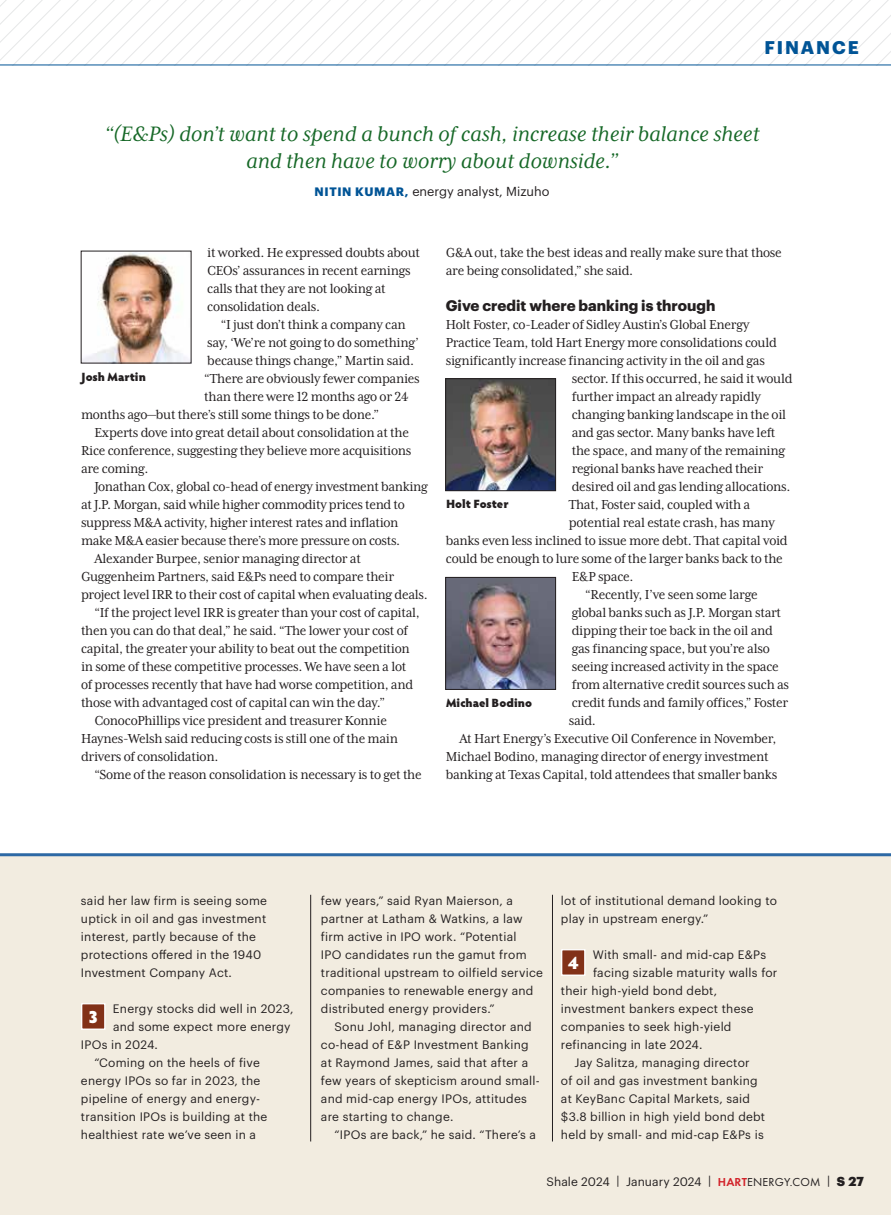
<style>
.page{position:relative;width:891px;height:1215px;background:#fff}
.page>*{position:absolute;margin:0;border:0;box-sizing:border-box;transform-origin:0 0}
.t1{font:italic 24px/27px "Mrs Eaves XL Serif OT";color:#166827;text-align:center}
.t2{font:700 18px "Graphik";letter-spacing:.105em;color:#005496}
.t3{font:900 18px "Hypatia Sans Pro";color:#fff}
.t4{font:15px/18px "Mrs Eaves XL Serif Nar OT";letter-spacing:-.02em;color:#231f20}
.t5{font:700 15px "Graphik";color:#231f20}
.t6{font:12.75px "Graphik";color:#231f20}
.t7{font:12px/18px "Graphik";letter-spacing:.02em;color:#231f20}
.t8{font:900 12px "Hypatia Sans Pro";color:#231f20}
.s1{font-weight:700;font-size:12px;color:#005496}
.s2{font-family:"Futura PT";font-weight:600;color:#d2232a}
.s3{font-family:"Futura PT"}
.s4{font-weight:900;font-size:12.75px}
</style>
<div class="page">
<div style="left:0;top:856px;width:891px;height:359px;background:#f2ece0"></div>
<svg style="left:0;top:0;width:891px;height:65px"></svg>
<hr style="left:0;top:65px;width:891px;height:1px;background:#005496">
<img style="left:83px;top:253px;width:106px;height:108px">
<img style="left:448px;top:381px;width:106px;height:108px">
<div style="left:446px;top:379px;width:110px;height:112px;border:1px solid #231f20"></div>
<div style="left:82px;top:1004px;width:23px;height:25px;background:#823118"></div>
<div style="left:81px;top:1003px;width:25px;height:27px;border:1px solid #fff"></div>
<div style="left:562px;top:950px;width:23px;height:25px;background:#823118"></div>
<div style="left:561px;top:949px;width:25px;height:27px;border:1px solid #fff"></div>
<hr style="left:0;top:853px;width:891px;height:3px;background:#2d69a5">
<hr style="left:552px;top:895px;width:1px;height:247px;background:#231f20">
<hr style="left:310px;top:895px;width:1px;height:247px;background:#231f20">
<img style="left:448px;top:579px;width:106px;height:109px">
<div style="left:446px;top:577px;width:110px;height:113px;border:1px solid #231f20"></div>
<p class="t2" style="left:765px;top:34px;width:96px">FINANCE</p>
<h1 class="t1" style="left:105px;top:120px;width:656px">“(E&amp;Ps) don’t want to spend a bunch of cash, increase their balance sheet and then have to worry about downside.”</h1>
<p class="t6" style="left:315px;top:182px;width:236px"><span class="s1">NITIN KUMAR,</span> energy analyst, Mizuho</p>
<p class="t4" style="left:207px;top:244px;width:214px">it worked. He expressed doubts about<br>CEOs’ assurances in recent earnings calls that they are not looking at consolidation deals.</p>
<p class="t4" style="left:221px;top:316px;width:187px">“I just don’t think a company can</p>
<p class="t4" style="left:207px;top:334px;width:213px">say, ‘We’re not going to do something’</p>
<p class="t4" style="left:207px;top:352px;width:208px">because things change,” Martin said.</p>
<p class="t4" style="left:204px;top:370px;width:217px">“There are obviously fewer companies</p>
<p class="t4" style="left:204px;top:388px;width:206px">than there were 12 months ago or 24</p>
<p class="t4" style="left:81px;top:406px;width:300px">months ago—but there’s still some things to be done.”</p>
<p class="t4" style="left:95px;top:424px;width:316px">Experts dove into great detail about consolidation at the</p>
<p class="t4" style="left:81px;top:442px;width:332px">Rice conference, suggesting they believe more acquisitions</p>
<p class="t4" style="left:81px;top:460px;width:69px">are coming.</p>
<p class="t4" style="left:95px;top:478px;width:335px">Jonathan Cox, global co-head of energy investment banking</p>
<p class="t4" style="left:81px;top:496px;width:325px">at J.P. Morgan, said while higher commodity prices tend to</p>
<p class="t4" style="left:81px;top:514px;width:319px">suppress M&amp;A activity, higher interest rates and inflation</p>
<p class="t4" style="left:81px;top:532px;width:321px">make M&amp;A easier because there’s more pressure on costs.</p>
<p class="t4" style="left:95px;top:550px;width:268px">Alexander Burpee, senior managing director at</p>
<p class="t4" style="left:81px;top:568px;width:315px">Guggenheim Partners, said E&amp;Ps need to compare their</p>
<p class="t4" style="left:81px;top:586px;width:348px">project level IRR to their cost of capital when evaluating deals.</p>
<p class="t4" style="left:95px;top:604px;width:327px">“If the project level IRR is greater than your cost of capital,</p>
<p class="t4" style="left:81px;top:622px;width:329px">then you can do that deal,” he said. “The lower your cost of</p>
<p class="t4" style="left:81px;top:640px;width:330px">capital, the greater your ability to beat out the competition</p>
<p class="t4" style="left:81px;top:658px;width:327px">in some of these competitive processes. We have seen a lot</p>
<p class="t4" style="left:81px;top:676px;width:334px">of processes recently that have had worse competition, and</p>
<p class="t4" style="left:81px;top:694px;width:306px">those with advantaged cost of capital can win the day.”</p>
<p class="t4" style="left:95px;top:712px;width:294px">ConocoPhillips vice president and treasurer Konnie</p>
<p class="t4" style="left:81px;top:730px;width:319px">Haynes-Welsh said reducing costs is still one of the main</p>
<p class="t4" style="left:81px;top:748px;width:139px">drivers of consolidation.</p>
<p class="t4" style="left:95px;top:766px;width:329px">“Some of the reason consolidation is necessary is to get the</p>
<p class="t8" style="left:82px;top:368px;width:66px">Josh Martin</p>
<p class="t4" style="left:446px;top:244px;width:337px">G&amp;A out, take the best ideas and really make sure that those are being consolidated,” she said.</p>
<p class="t5" style="left:446px;top:294px;width:271px">Give credit where banking is through</p>
<p class="t4" style="left:446px;top:316px;width:305px">Holt Foster, co-Leader of Sidley Austin’s Global Energy</p>
<p class="t4" style="left:446px;top:334px;width:333px">Practice Team, told Hart Energy more consolidations could</p>
<p class="t4" style="left:446px;top:352px;width:321px">significantly increase financing activity in the oil and gas</p>
<p class="t4" style="left:572px;top:370px;width:222px">sector. If this occurred, he said it would</p>
<p class="t4" style="left:572px;top:388px;width:191px">further impact an already rapidly</p>
<p class="t4" style="left:572px;top:406px;width:216px">changing banking landscape in the oil</p>
<p class="t4" style="left:572px;top:424px;width:205px">and gas sector. Many banks have left</p>
<p class="t4" style="left:572px;top:442px;width:215px">the space, and many of the remaining</p>
<p class="t4" style="left:572px;top:460px;width:193px">regional banks have reached their</p>
<p class="t4" style="left:572px;top:478px;width:220px">desired oil and gas lending allocations.</p>
<p class="t4" style="left:569px;top:496px;width:183px">That, Foster said, coupled with a</p>
<p class="t4" style="left:569px;top:514px;width:207px">potential real estate crash, has many</p>
<p class="t4" style="left:446px;top:532px;width:343px">banks even less inclined to issue more debt. That capital void</p>
<p class="t4" style="left:446px;top:550px;width:339px">could be enough to lure some of the larger banks back to the</p>
<p class="t4" style="left:572px;top:568px;width:63px">E&amp;P space.</p>
<p class="t4" style="left:585px;top:586px;width:174px">“Recently, I’ve seen some large</p>
<p class="t4" style="left:572px;top:604px;width:211px">global banks such as J.P. Morgan start</p>
<p class="t4" style="left:572px;top:622px;width:203px">dipping their toe back in the oil and</p>
<p class="t4" style="left:572px;top:640px;width:199px">gas financing space, but you’re also</p>
<p class="t4" style="left:572px;top:658px;width:209px">seeing increased activity in the space</p>
<p class="t4" style="left:572px;top:676px;width:219px">from alternative credit sources such as</p>
<p class="t4" style="left:572px;top:694px;width:218px">credit funds and family offices,” Foster</p>
<p class="t4" style="left:569px;top:712px;width:29px">said.</p>
<p class="t4" style="left:459px;top:730px;width:319px">At Hart Energy’s Executive Oil Conference in November,</p>
<p class="t4" style="left:446px;top:748px;width:324px">Michael Bodino, managing director of energy investment</p>
<p class="t4" style="left:446px;top:766px;width:333px">banking at Texas Capital, told attendees that smaller banks</p>
<p class="t8" style="left:446px;top:495px;width:64px">Holt Foster</p>
<p class="t8" style="left:446px;top:694px;width:87px">Michael Bodino</p>
<p class="t7" style="left:81px;top:891px;width:187px">said her law firm is seeing some uptick in oil and gas investment interest, partly because of the protections offered in the 1940<br>Investment Company Act.</p>
<p class="t3" style="left:88px;top:1003px;width:12px">3</p>
<p class="t7" style="left:113px;top:999px;width:182px">Energy stocks did well in 2023,</p>
<p class="t7" style="left:113px;top:1017px;width:179px">and some expect more energy</p>
<p class="t7" style="left:81px;top:1035px;width:78px">IPOs in 2024.</p>
<p class="t7" style="left:94px;top:1053px;width:167px">“Coming on the heels of five</p>
<p class="t7" style="left:81px;top:1071px;width:181px">energy IPOs so far in 2023, the</p>
<p class="t7" style="left:81px;top:1089px;width:181px">pipeline of energy and energy-</p>
<p class="t7" style="left:81px;top:1107px;width:188px">transition IPOs is building at the</p>
<p class="t7" style="left:81px;top:1125px;width:177px">healthiest rate we’ve seen in a</p>
<p class="t7" style="left:321px;top:891px;width:223px">few years,” said Ryan Maierson, a partner at Latham &amp; Watkins, a law firm active in IPO work. “Potential<br>IPO candidates run the gamut from traditional upstream to oilfield service companies to renewable energy and distributed energy providers.”</p>
<p class="t7" style="left:321px;top:1017px;width:220px;text-indent:14px">Sonu Johl, managing director and co-head of E&amp;P Investment Banking at Raymond James, said that after a few years of skepticism around small&shy;and mid-cap energy IPOs, attitudes are starting to change.</p>
<p class="t7" style="left:334px;top:1125px;width:203px">“IPOs are back,” he said. “There’s a</p>
<p class="t7" style="left:561px;top:891px;width:218px">lot of institutional demand looking to play in upstream energy.”</p>
<p class="t3" style="left:568px;top:949px;width:12px">4</p>
<p class="t7" style="left:593px;top:945px;width:175px">With small- and mid-cap E&amp;Ps</p>
<p class="t7" style="left:593px;top:963px;width:186px">facing sizable maturity walls for</p>
<p class="t7" style="left:561px;top:981px;width:158px">their high-yield bond debt,</p>
<p class="t7" style="left:561px;top:999px;width:194px">investment bankers expect these</p>
<p class="t7" style="left:561px;top:1017px;width:172px">companies to seek high-yield</p>
<p class="t7" style="left:561px;top:1035px;width:143px">refinancing in late 2024.</p>
<p class="t7" style="left:574px;top:1053px;width:177px">Jay Salitza, managing director</p>
<p class="t7" style="left:561px;top:1071px;width:198px">of oil and gas investment banking</p>
<p class="t7" style="left:561px;top:1089px;width:191px">at KeyBanc Capital Markets, said</p>
<p class="t7" style="left:561px;top:1107px;width:206px">$3.8 billion in high yield bond debt</p>
<p class="t7" style="left:561px;top:1125px;width:204px">held by small- and mid-cap E&amp;Ps is</p>
<p class="t7" style="left:547px;top:1172px;width:319px">Shale 2024 | January 2024 | <span class="s2">HART</span><span class="s3">ENERGY.COM</span> | <span class="s4">S 27</span></p>
</div>
